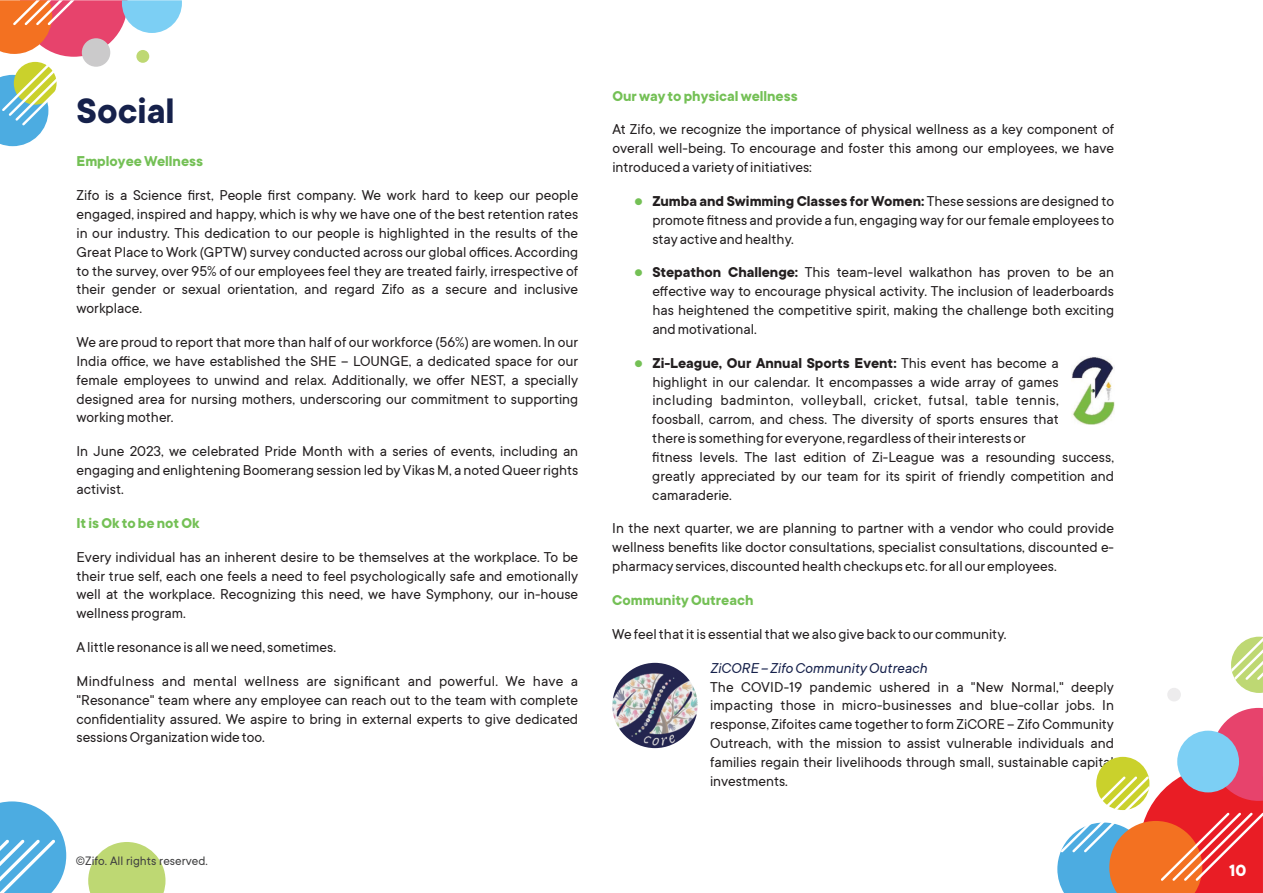
<style>
.page{position:relative;width:1263px;height:893px;background:#fff}
.page>*{position:absolute;margin:0;border:0;box-sizing:border-box;transform-origin:0 0}
.t1{font:700 39px "TT Commons";color:#16214b}
.t2{font:700 18px "TT Commons";color:#fff}
.t3{font:15.75px/18.8px "TT Commons";color:#231f20;text-align:justify}
.t4{font:700 15.75px "TT Commons";color:#74c055}
.t5{font:italic 15.75px "TT Commons";color:#16214b}
.t6{font:13.5px "TT Commons";color:#404041}
.s1{color:#74c055}
.s2{font-weight:700}
</style>
<div class="page">
<div style="left:1167px;top:688px;width:14px;height:13px;background:#edeced;border-radius:50%"></div>
<svg style="left:1057px;top:708px;width:206px;height:185px"></svg>
<svg style="left:1231px;top:637px;width:32px;height:56px"></svg>
<svg style="left:0;top:0;width:182px;height:146px"></svg>
<svg style="left:0;top:801px;width:66px;height:92px"></svg>
<svg style="left:88px;top:842px;width:77px;height:51px"></svg>
<img style="left:1072px;top:357px;width:42px;height:68px">
<img style="left:612px;top:663px;width:86px;height:85px;border-radius:50%">
<h1 class="t1" style="left:77px;top:92px;width:100px">Social</h1>
<p class="t4" style="left:77px;top:154px;width:128px">Employee Wellness</p>
<p class="t3" style="left:76px;top:186px;width:503px">Zifo is a Science first, People first company. We work hard to keep our people engaged, inspired and happy, which is why we have one of the best retention rates in our industry. This dedication to our people is highlighted in the results of the Great Place to Work (GPTW) survey conducted across our global offices. According to the survey, over 95% of our employees feel they are treated fairly, irrespective of their gender or sexual orientation, and regard Zifo as a secure and inclusive workplace.</p>
<p class="t3" style="left:76px;top:333px;width:503px">We are proud to report that more than half of our workforce (56%) are women. In our India office, we have established the SHE – LOUNGE, a dedicated space for our female employees to unwind and relax. Additionally, we offer NEST, a specially designed area for nursing mothers, underscoring our commitment to supporting working mother.</p>
<p class="t3" style="left:76px;top:442px;width:503px">In June 2023, we celebrated Pride Month with a series of events, including an engaging and enlightening Boomerang session led by Vikas M, a noted Queer rights activist.</p>
<p class="t4" style="left:76px;top:515px;width:125px">It is Ok to be not Ok</p>
<p class="t3" style="left:76px;top:548px;width:503px">Every individual has an inherent desire to be themselves at the workplace. To be their true self, each one feels a need to feel psychologically safe and emotionally well at the workplace. Recognizing this need, we have Symphony, our in-house wellness program.</p>
<p class="t3" style="left:76px;top:631px;width:503px;line-height:33.9px">A little resonance is all we need, sometimes.<br>Mindfulness and mental wellness are significant and powerful. We have a</p>
<p class="t3" style="left:76px;top:691px;width:503px">"Resonance" team where any employee can reach out to the team with complete confidentiality assured. We aspire to bring in external experts to give dedicated sessions Organization wide too.</p>
<p class="t6" style="left:76px;top:855px;width:133px">©Zifo. All rights reserved.</p>
<p class="t4" style="left:612px;top:88px;width:187px">Our way to physical wellness</p>
<p class="t3" style="left:612px;top:120px;width:503px">At Zifo, we recognize the importance of physical wellness as a key component of overall well-being. To encourage and foster this among our employees, we have introduced a variety of initiatives:</p>
<p class="t3" style="left:652px;top:192px;width:463px;text-indent:-18px"><span class="s1">●</span> <span class="s2">Zumba and Swimming Classes for Women:</span> These sessions are designed to promote fitness and provide a fun, engaging way for our female employees to stay active and healthy.</p>
<p class="t3" style="left:652px;top:264px;width:463px;text-indent:-18px"><span class="s1">●</span> <span class="s2">Stepathon Challenge:</span> This team-level walkathon has proven to be an effective way to encourage physical activity. The inclusion of leaderboards has heightened the competitive spirit, making the challenge both exciting and motivational.</p>
<p class="t3" style="left:652px;top:354px;width:463px;text-align:left;text-indent:-18px"><span class="s1">●</span> <span class="s2">Zi-League, Our Annual Sports Event:</span> This event has become a highlight in our calendar. It encompasses a wide array of games including badminton, volleyball, cricket, futsal, table tennis,<br>foosball, carrom, and chess. The diversity of sports ensures that<br>there is something for everyone, regardless of their interests or<br>fitness levels. The last edition of Zi-League was a resounding success, greatly appreciated by our team for its spirit of friendly competition and camaraderie.</p>
<p class="t3" style="left:612px;top:519px;width:503px">In the next quarter, we are planning to partner with a vendor who could provide wellness benefits like doctor consultations, specialist consultations, discounted e&shy;pharmacy services, discounted health checkups etc. for all our employees.</p>
<p class="t4" style="left:612px;top:593px;width:143px">Community Outreach</p>
<p class="t3" style="left:612px;top:625px;width:396px">We feel that it is essential that we also give back to our community.</p>
<p class="t5" style="left:710px;top:660px;width:219px">ZiCORE – Zifo Community Outreach</p>
<p class="t3" style="left:710px;top:678px;width:405px">The COVID-19 pandemic ushered in a "New Normal," deeply impacting those in micro-businesses and blue-collar jobs. In response, Zifoites came together to form ZiCORE – Zifo Community Outreach, with the mission to assist vulnerable individuals and families regain their livelihoods through small, sustainable capital investments.</p>
<p class="t2" style="left:1229px;top:862px;width:19px">10</p>
</div>
